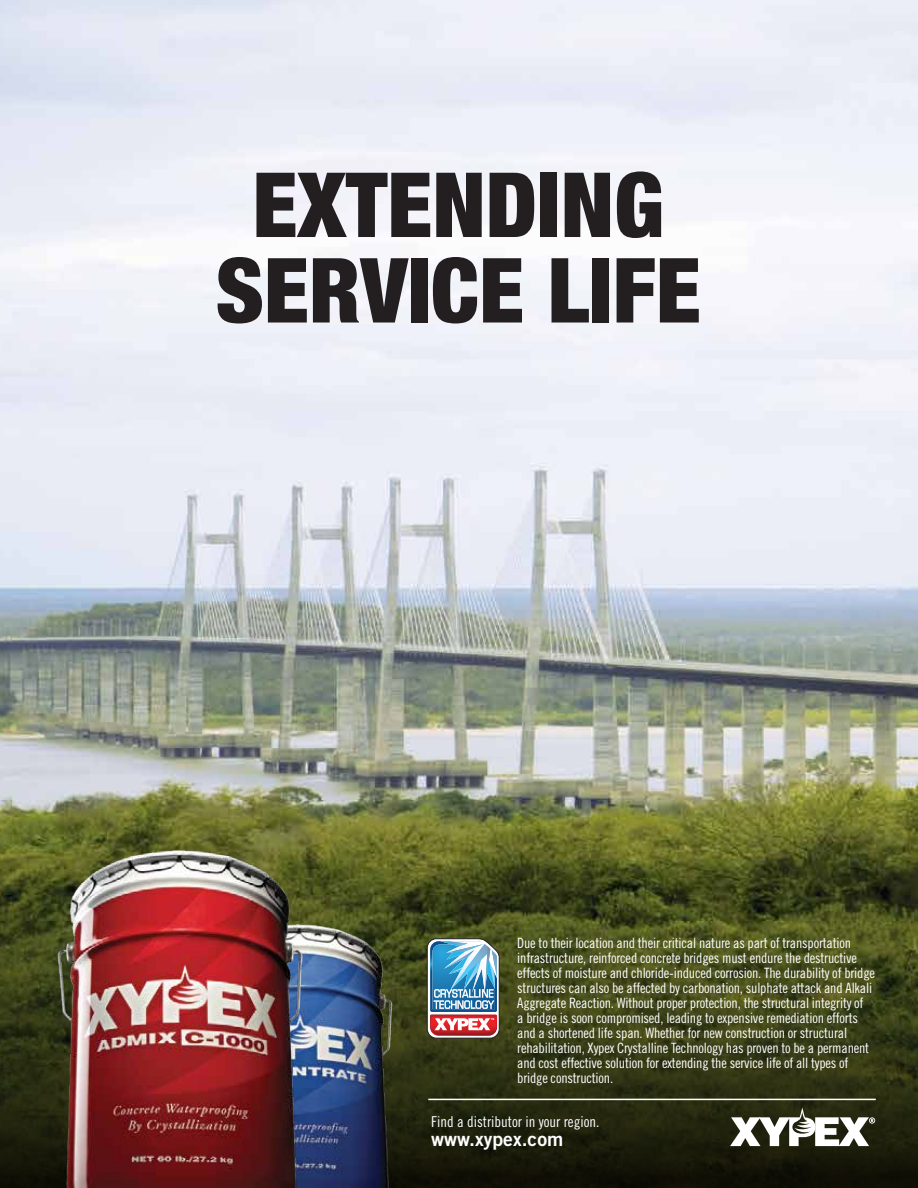
<style>
.page{position:relative;width:918px;height:1188px;background:#fff}
.page>*{position:absolute;margin:0;border:0;box-sizing:border-box;transform-origin:0 0}
.t1{font:900 condensed 90px/85.5px "Helvetica Neue";color:#231f20;text-align:center}
.t2{font:19.5px "Trade Gothic Bold Two";color:#fff}
.t3{font:15px "Trade Gothic Cond Eighteen";color:#fff}
.t4{font:14.25px/15px "Trade Gothic Cond Eighteen";letter-spacing:-.015em;color:#fff}
</style>
<div class="page">
<img style="left:0;top:0;width:918px;height:791px">
<svg style="left:0;top:791px;width:918px;height:397px;background:#474b21"></svg>
<img style="left:356px;top:907px;width:75px;height:281px">
<img style="left:1px;top:817px;width:355px;height:371px">
<hr style="left:428px;top:1099px;width:448px;height:1px;background:#fff">
<svg style="left:730px;top:1108px;width:145px;height:38px"></svg>
<img style="left:426px;top:939px;width:74px;height:99px">
<h1 class="t1" style="left:216px;top:157px;width:487px">EXTENDING<br>SERVICE LIFE</h1>
<p class="t4" style="left:517px;top:936px;width:359px">Due to their location and their critical nature as part of transportation infrastructure, reinforced concrete bridges must endure the destructive effects of moisture and chloride-induced corrosion. The durability of bridge structures can also be affected by carbonation, sulphate attack and Alkali Aggregate Reaction. Without proper protection, the structural integrity of<br>a bridge is soon compromised, leading to expensive remediation efforts and a shortened life span. Whether for new construction or structural rehabilitation, Xypex Crystalline Technology has proven to be a permanent and cost effective solution for extending the service life of all types of bridge construction.</p>
<p class="t3" style="left:431px;top:1113px;width:170px">Find a distributor in your region.</p>
<h2 class="t2" style="left:431px;top:1127px;width:134px">www.xypex.com</h2>
</div>
